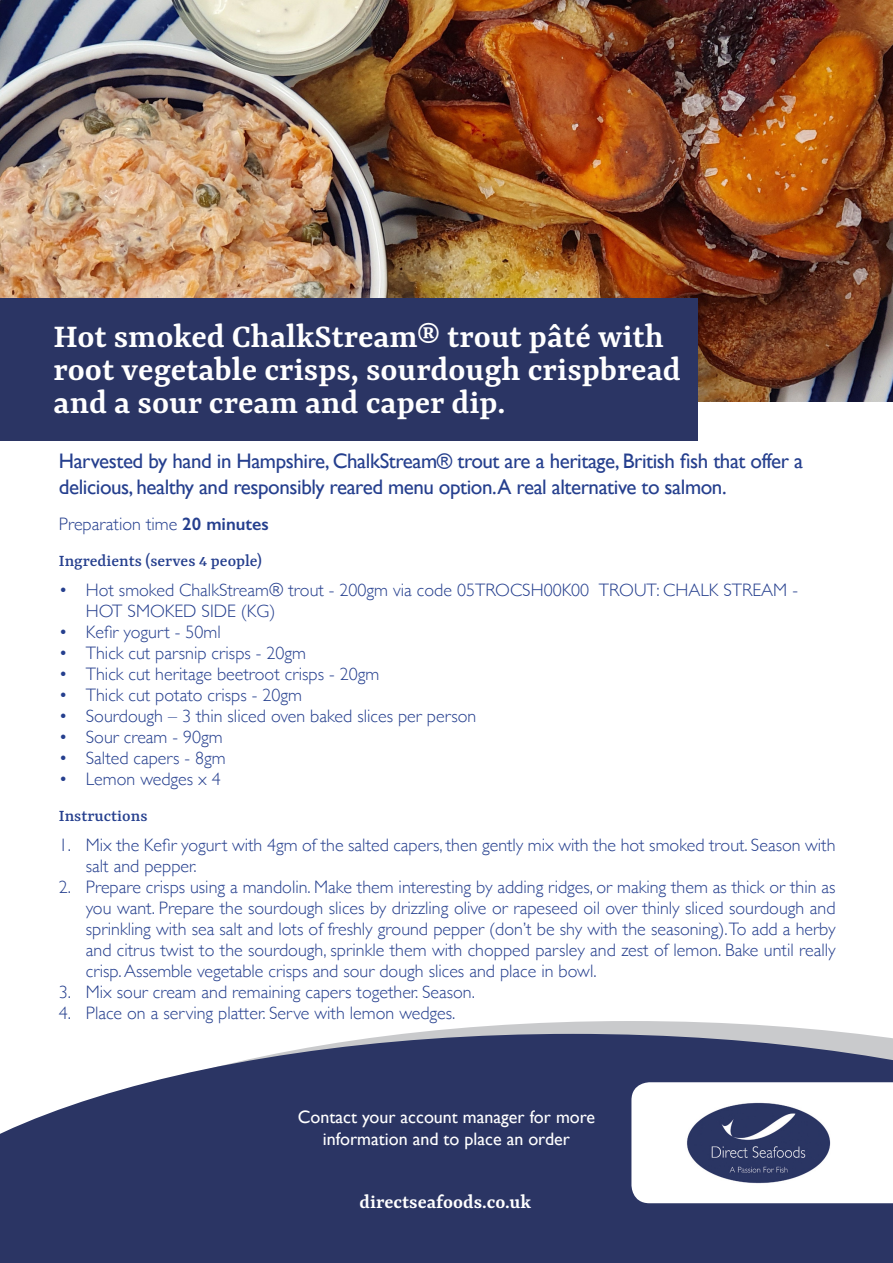
<style>
.page{position:relative;width:893px;height:1263px;background:#fff}
.page>*{position:absolute;margin:0;border:0;box-sizing:border-box;transform-origin:0 0}
.t1{font:600 36px/33px "Rasa";color:#fff}
.t2{font:21px/25.2px "Gill Sans";letter-spacing:-.02em;color:#253f8e}
.t3{font:600 21px "Rasa";color:#fff}
.t4{font:300 18px/21px "Gill Sans";color:#253f8e}
.t5{font:18px "Gill Sans";color:#fff}
.t6{font:500 18px "Rasa";color:#253f8e}
.s1{font-weight:600}
</style>
<div class="page">
<img style="left:0;top:0;width:893px;height:402px">
<div style="left:0;top:298px;width:697px;height:142px;background:#2b3564"></div>
<svg style="left:403px;top:1021px;width:455px;height:13px;fill:#c9cacc"></svg>
<svg style="left:0;top:1034px;width:893px;height:229px;background:#424b74"></svg>
<svg style="left:631px;top:1082px;width:262px;height:121px"></svg>
<img style="left:672px;top:1092px;width:174px;height:102px">
<p class="t1" style="left:54px;top:322px;width:629px">Hot smoked ChalkStream® trout pâté with root vegetable crisps, sourdough crispbread and a sour cream and caper dip.</p>
<p class="t2" style="left:59px;top:448px;width:746px">Harvested by hand in Hampshire, ChalkStream® trout are a heritage, British fish that offer a delicious, healthy and responsibly reared menu option.A real alternative to salmon.</p>
<p class="t4" style="left:59px;top:512px;width:211px">Preparation time <span class="s1">20 minutes</span></p>
<p class="t6" style="left:59px;top:549px;width:205px">Ingredients (serves 4 people)</p>
<p class="t4" style="left:86px;top:578px;width:714px;text-indent:-27px">• Hot smoked ChalkStream® trout - 200gm via code 05TROCSH00K00 TROUT: CHALK STREAM -<br>HOT SMOKED SIDE (KG)</p>
<p class="t4" style="left:59px;top:620px;width:163px">• Kefir yogurt - 50ml</p>
<p class="t4" style="left:59px;top:641px;width:249px">• Thick cut parsnip crisps - 20gm</p>
<p class="t4" style="left:59px;top:662px;width:322px">• Thick cut heritage beetroot crisps - 20gm</p>
<p class="t4" style="left:59px;top:683px;width:245px">• Thick cut potato crisps - 20gm</p>
<p class="t4" style="left:59px;top:704px;width:419px">• Sourdough – 3 thin sliced oven baked slices per person</p>
<p class="t4" style="left:59px;top:725px;width:165px">• Sour cream - 90gm</p>
<p class="t4" style="left:59px;top:746px;width:169px">• Salted capers - 8gm</p>
<p class="t4" style="left:59px;top:767px;width:164px">• Lemon wedges x 4</p>
<p class="t6" style="left:59px;top:804px;width:90px">Instructions</p>
<p class="t4" style="left:86px;top:833px;width:751px;text-indent:-27px">1. Mix the Kefir yogurt with 4gm of the salted capers, then gently mix with the hot smoked trout. Season with salt and pepper.</p>
<p class="t4" style="left:86px;top:875px;width:751px;text-align:justify;text-indent:-27px">2. Prepare crisps using a mandolin. Make them interesting by adding ridges, or making them as thick or thin as you want. Prepare the sourdough slices by drizzling olive or rapeseed oil over thinly sliced sourdough and sprinkling with sea salt and lots of freshly ground pepper (don’t be shy with the seasoning). To add a herby and citrus twist to the sourdough, sprinkle them with chopped parsley and zest of lemon. Bake until really crisp. Assemble vegetable crisps and sour dough slices and place in bowl.</p>
<p class="t4" style="left:59px;top:980px;width:418px">3. Mix sour cream and remaining capers together. Season.</p>
<p class="t4" style="left:59px;top:1001px;width:398px">4. Place on a serving platter. Serve with lemon wedges.</p>
<p class="t5" style="left:298px;top:1106px;width:299px">Contact your account manager for more</p>
<p class="t5" style="left:323px;top:1128px;width:249px">information and to place an order</p>
<p class="t3" style="left:360px;top:1189px;width:173px">directseafoods.co.uk</p>
</div>
